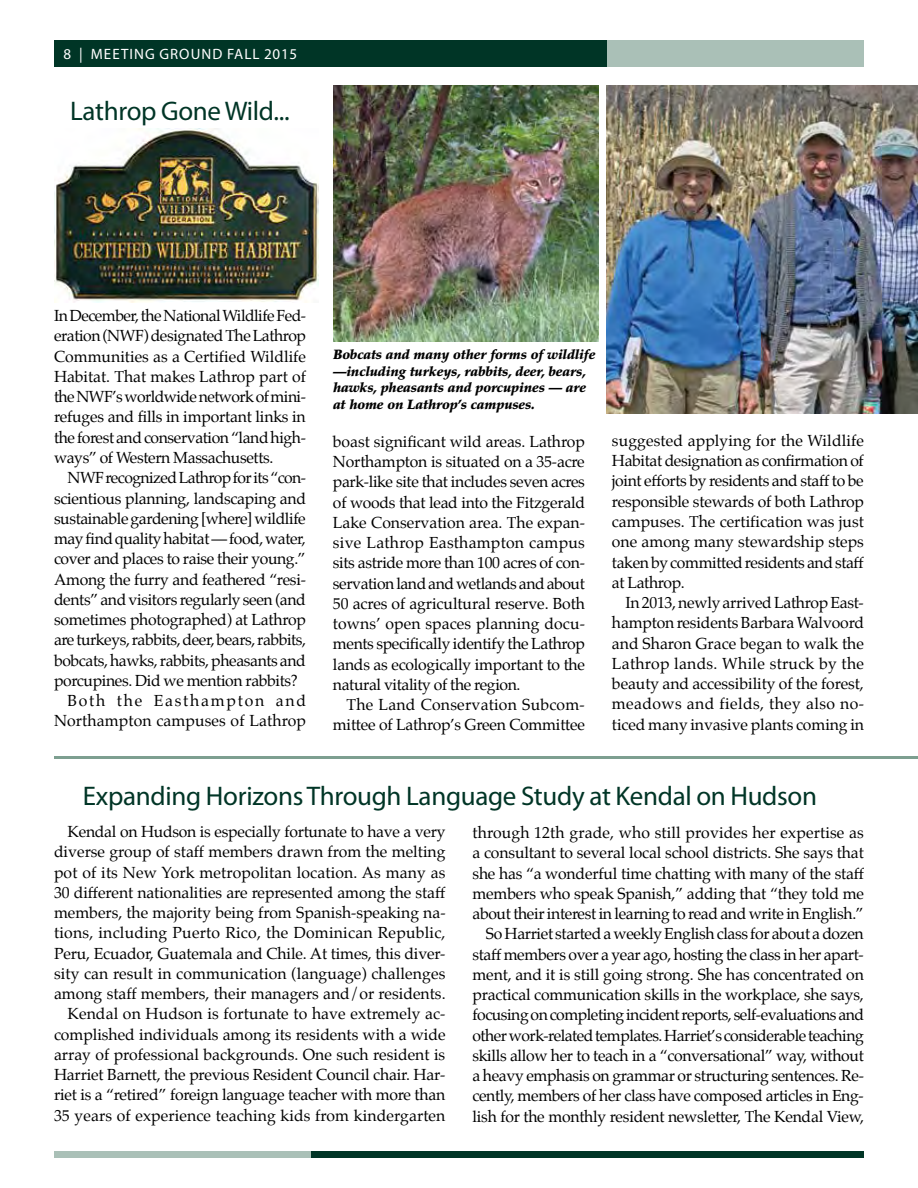
<style>
.page{position:relative;width:918px;height:1188px;background:#fff}
.page>*{position:absolute;margin:0;border:0;box-sizing:border-box;transform-origin:0 0}
.t1{font:27px "Myriad Pro";letter-spacing:-.01em;color:#003526}
.t2{font:15.75px/20.2px "Palatino";letter-spacing:-.015em;color:#000;text-align:justify}
.t3{font:15.75px "Palatino";letter-spacing:-.035em;color:#000}
.t4{font:15.75px "Palatino";letter-spacing:.01em;color:#000}
.t5{font:15.75px "Palatino";letter-spacing:.115em;color:#000}
.t6{font:15px "Myriad Pro";letter-spacing:.07em;color:#fff}
.t7{font:italic 900 13.5px/16.5px "Palatino";letter-spacing:-.01em;color:#000}
</style>
<div class="page">
<div style="left:54px;top:1151px;width:257px;height:7px;background:#aac0b7"></div>
<div style="left:311px;top:1151px;width:553px;height:7px;background:#003526"></div>
<div style="left:607px;top:40px;width:257px;height:27px;background:#aac0b7"></div>
<div style="left:54px;top:40px;width:553px;height:27px;background:#003526"></div>
<img style="left:607px;top:85px;width:311px;height:329px">
<img style="left:333px;top:85px;width:265px;height:256px">
<img style="left:54px;top:128px;width:264px;height:174px">
<hr style="left:54px;top:756px;width:864px;height:3px;background:#7d9f90">
<p class="t6" style="left:63px;top:45px;width:235px">8 | MEETING GROUND FALL 2015</p>
<h1 class="t1" style="left:70px;top:94px;width:221px">Lathrop Gone Wild...</h1>
<p class="t2" style="left:54px;top:306px;width:254px">In December, the National Wildlife Fed&shy;eration (NWF) designated The Lathrop Communities as a Certified Wildlife Habitat. That makes Lathrop part of the NWF’s worldwide network of mini&shy;refuges and fills in important links in the forest and conservation “land high&shy;ways” of Western Massachusetts.</p>
<p class="t3" style="left:67px;top:465px;width:240px">NWF recognized Lathrop for its “con-</p>
<p class="t2" style="left:54px;top:488px;width:254px">scientious planning, landscaping and</p>
<p class="t2" style="left:54px;top:508px;width:253px">sustainable gardening [where] wildlife</p>
<p class="t2" style="left:54px;top:528px;width:253px">may find quality habitat — food, water,</p>
<p class="t2" style="left:54px;top:549px;width:253px">cover and places to raise their young.”</p>
<p class="t2" style="left:54px;top:569px;width:254px">Among the furry and feathered “resi-</p>
<p class="t2" style="left:54px;top:589px;width:253px">dents” and visitors regularly seen (and</p>
<p class="t2" style="left:54px;top:609px;width:253px">sometimes photographed) at Lathrop</p>
<p class="t2" style="left:54px;top:630px;width:254px">are turkeys, rabbits, deer, bears, rabbits,</p>
<p class="t2" style="left:54px;top:650px;width:253px">bobcats, hawks, rabbits, pheasants and</p>
<p class="t2" style="left:54px;top:670px;width:245px">porcupines. Did we mention rabbits?</p>
<p class="t5" style="left:67px;top:688px;width:240px">Both the Easthampton and</p>
<p class="t4" style="left:54px;top:708px;width:253px">Northampton campuses of Lathrop</p>
<p class="t7" style="left:333px;top:346px;width:264px">Bobcats and many other forms of wildlife —including turkeys, rabbits, deer, bears, hawks, pheasants and porcupines — are at home on Lathrop’s campuses.</p>
<p class="t2" style="left:333px;top:431px;width:254px">boast significant wild areas. Lathrop Northampton is situated on a 35-acre park-like site that includes seven acres of woods that lead into the Fitzgerald Lake Conservation area. The expan&shy;sive Lathrop Easthampton campus sits astride more than 100 acres of con&shy;servation land and wetlands and about 50 acres of agricultural reserve. Both towns’ open spaces planning docu&shy;ments specifically identify the Lathrop lands as ecologically important to the natural vitality of the region.</p>
<p class="t2" style="left:333px;top:695px;width:253px;text-align:right">The Land Conservation Subcom&shy;mittee of Lathrop’s Green Committee</p>
<p class="t2" style="left:612px;top:430px;width:254px">suggested applying for the Wildlife Habitat designation as confirmation of joint efforts by residents and staff to be responsible stewards of both Lathrop campuses. The certification was just one among many stewardship steps taken by committed residents and staff at Lathrop.</p>
<p class="t2" style="left:612px;top:592px;width:254px;text-indent:13px">In 2013, newly arrived Lathrop East&shy;hampton residents Barbara Walvoord and Sharon Grace began to walk the Lathrop lands. While struck by the beauty and accessibility of the forest, meadows and fields, they also no&shy;ticed many invasive plants coming in</p>
<h1 class="t1" style="left:83px;top:779px;width:736px">Expanding Horizons Through Language Study at Kendal on Hudson</h1>
<p class="t2" style="left:54px;top:821px;width:393px;text-align:right">Kendal on Hudson is especially fortunate to have a very diverse group of staff members drawn from the melting pot of its New York metropolitan location. As many as 30 different nationalities are represented among the staff members, the majority being from Spanish-speaking na&shy;tions, including Puerto Rico, the Dominican Republic, Peru, Ecuador, Guatemala and Chile. At times, this diver&shy;sity can result in communication (language) challenges among staff members, their managers and/or residents.<br>Kendal on Hudson is fortunate to have extremely ac&shy;complished individuals among its residents with a wide array of professional backgrounds. One such resident is Harriet Barnett, the previous Resident Council chair. Har&shy;riet is a “retired” foreign language teacher with more than 35 years of experience teaching kids from kindergarten</p>
<p class="t2" style="left:472px;top:822px;width:393px;text-align:right">through 12th grade, who still provides her expertise as a consultant to several local school districts. She says that she has “a wonderful time chatting with many of the staff members who speak Spanish,” adding that “they told me about their interest in learning to read and write in English.” So Harriet started a weekly English class for about a dozen staff members over a year ago, hosting the class in her apart&shy;ment, and it is still going strong. She has concentrated on practical communication skills in the workplace, she says, focusing on completing incident reports, self-evaluations and other work-related templates. Harriet’s considerable teaching skills allow her to teach in a “conversational” way, without a heavy emphasis on grammar or structuring sentences. Re&shy;cently, members of her class have composed articles in Eng&shy;lish for the monthly resident newsletter, The Kendal View,</p>
</div>
